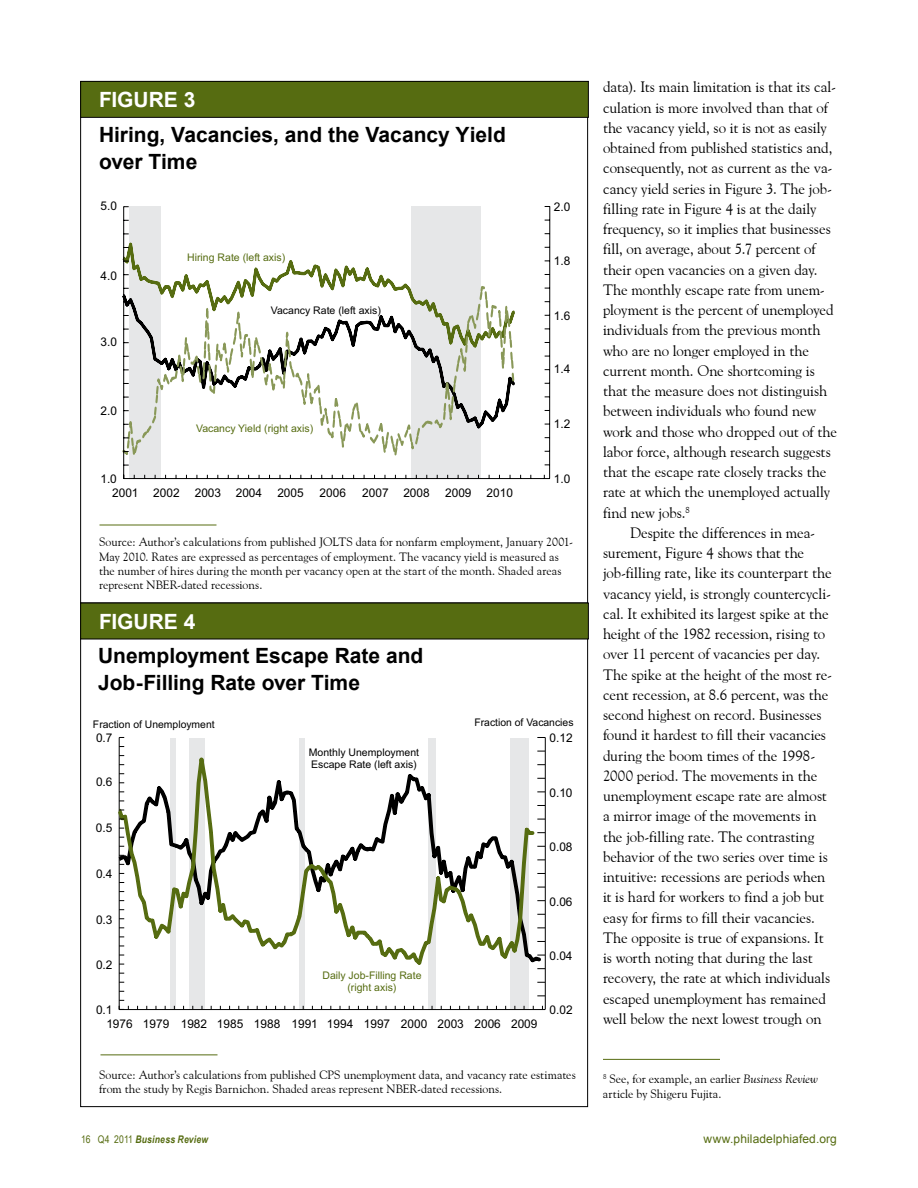
<style>
.page{position:relative;width:918px;height:1188px;background:#fff}
.page>*{position:absolute;margin:0;border:0;box-sizing:border-box;transform-origin:0 0}
.t1{font:700 21px/27px "Arial";color:#000}
.t2{font:700 21px "Arial";letter-spacing:-.005em;color:#fff}
.t3{font:15px/20.2px "Goudy Old Style BT";letter-spacing:-.005em;color:#000}
.t4{font:12px/14.4px "Goudy Old Style BT";color:#000}
.t5{font:12px/14px "Arial";color:#000}
.t6{font:12px "Arial";letter-spacing:.01em;color:#566c11}
.t7{font:10.5px/11.7px "Arial";color:#000}
.t8{font:10.5px/11.7px "Arial";color:#566c11;text-align:center}
.t9{font:italic 700 10.5px "Arial Narrow";letter-spacing:.02em;color:#566c11}
.s1{font-style:italic}
.s2{font-weight:400;font-style:normal}
</style>
<div class="page">
<div style="left:81px;top:81px;width:507px;height:36px;background:#566c11"></div>
<div style="left:80px;top:81px;width:509px;height:37px;border:1px solid #000"></div>
<div style="left:81px;top:603px;width:507px;height:36px;background:#566c11"></div>
<div style="left:80px;top:603px;width:509px;height:36px;border:1px solid #000"></div>
<hr style="left:603px;top:1059px;width:117px;height:1px;background:#566c11">
<hr style="left:99px;top:525px;width:117px;height:1px;background:#566c11">
<hr style="left:100px;top:1054px;width:118px;height:1px;background:#566c11">
<div style="left:129px;top:207px;width:31px;height:272px;background:#e6e7e8"></div>
<div style="left:411px;top:206px;width:69px;height:273px;background:#e6e7e8"></div>
<svg style="left:122px;top:228px;width:394px;height:252px"></svg>
<svg style="left:124px;top:244px;width:390px;height:102px"></svg>
<hr style="left:124px;top:478px;width:426px;height:1px;background:#000">
<hr style="left:123px;top:207px;width:1px;height:272px;background:#000">
<hr style="left:549px;top:206px;width:1px;height:272px;background:#000">
<hr style="left:119px;top:738px;width:1px;height:272px;background:#000">
<div style="left:170px;top:738px;width:6px;height:272px;background:#e6e7e8"></div>
<div style="left:189px;top:738px;width:15px;height:272px;background:#e6e7e8"></div>
<div style="left:299px;top:738px;width:6px;height:272px;background:#e6e7e8"></div>
<div style="left:429px;top:738px;width:7px;height:272px;background:#e6e7e8"></div>
<div style="left:510px;top:738px;width:19px;height:272px;background:#e6e7e8"></div>
<svg style="left:118px;top:756px;width:424px;height:219px"></svg>
<hr style="left:119px;top:1009px;width:426px;height:1px;background:#000">
<hr style="left:545px;top:737px;width:1px;height:272px;background:#000">
<svg style="left:119px;top:1000px;width:10px;height:10px"></svg>
<h1 class="t2" style="left:99px;top:86px;width:98px">FIGURE 3</h1>
<h1 class="t1" style="left:99px;top:122px;width:408px">Hiring, Vacancies, and the Vacancy Yield over Time</h1>
<p class="t5" style="left:101px;top:200px;width:18px">5.0</p>
<p class="t5" style="left:101px;top:270px;width:18px">4.0</p>
<p class="t5" style="left:101px;top:336px;width:18px">3.0</p>
<p class="t5" style="left:101px;top:405px;width:18px">2.0</p>
<p class="t8" style="left:187px;top:252px;width:100px">Hiring Rate (left axis)</p>
<p class="t7" style="left:271px;top:305px;width:112px">Vacancy Rate (left axis)</p>
<p class="t8" style="left:196px;top:423px;width:119px">Vacancy Yield (right axis)</p>
<p class="t5" style="left:554px;top:201px;width:18px">2.0</p>
<p class="t5" style="left:554px;top:255px;width:18px">1.8</p>
<p class="t5" style="left:554px;top:310px;width:18px">1.6</p>
<p class="t5" style="left:554px;top:363px;width:18px">1.4</p>
<p class="t5" style="left:554px;top:418px;width:18px">1.2</p>
<p class="t5" style="left:100px;top:473px;width:18px">1.0</p>
<p class="t5" style="left:554px;top:473px;width:18px">1.0</p>
<p class="t5" style="left:112px;top:487px;width:69px">2001 2002</p>
<p class="t5" style="left:195px;top:487px;width:69px">2003 2004</p>
<p class="t5" style="left:277px;top:487px;width:28px">2005</p>
<p class="t5" style="left:320px;top:487px;width:28px">2006</p>
<p class="t5" style="left:362px;top:487px;width:69px">2007 2008</p>
<p class="t5" style="left:445px;top:487px;width:69px">2009 2010</p>
<p class="t4" style="left:99px;top:535px;width:476px">Source: Author’s calculations from published JOLTS data for nonfarm employment, January 2001- May 2010. Rates are expressed as percentages of employment. The vacancy yield is measured as the number of hires during the month per vacancy open at the start of the month. Shaded areas represent NBER-dated recessions.</p>
<h1 class="t2" style="left:99px;top:607px;width:98px">FIGURE 4</h1>
<h1 class="t1" style="left:98px;top:643px;width:327px">Unemployment Escape Rate and<br>Job-Filling Rate over Time</h1>
<p class="t7" style="left:93px;top:720px;width:123px">Fraction of Unemployment</p>
<p class="t7" style="left:475px;top:717px;width:101px">Fraction of Vacancies</p>
<p class="t5" style="left:96px;top:732px;width:18px">0.7</p>
<p class="t5" style="left:550px;top:732px;width:25px">0.12</p>
<p class="t5" style="left:96px;top:776px;width:18px">0.6</p>
<p class="t5" style="left:96px;top:822px;width:18px">0.5</p>
<p class="t5" style="left:96px;top:868px;width:18px">0.4</p>
<p class="t5" style="left:96px;top:914px;width:18px">0.3</p>
<p class="t7" style="left:309px;top:748px;width:112px">Monthly Unemployment<br>Escape Rate (left axis)</p>
<p class="t5" style="left:96px;top:959px;width:18px">0.2</p>
<p class="t5" style="left:106px;top:1004px;width:433px;text-indent:-10px">0.1<br>1976 1979 1982 1985 1988 1991 1994 1997 2000 2003 2006 2009</p>
<p class="t8" style="left:322px;top:971px;width:101px">Daily Job-Filling Rate (right axis)</p>
<p class="t5" style="left:549px;top:786px;width:25px">0.10</p>
<p class="t5" style="left:549px;top:841px;width:25px">0.08</p>
<p class="t5" style="left:549px;top:896px;width:25px">0.06</p>
<p class="t5" style="left:550px;top:950px;width:25px">0.04</p>
<p class="t5" style="left:550px;top:1004px;width:25px">0.02</p>
<p class="t4" style="left:99px;top:1067px;width:478px">Source: Author’s calculations from published CPS unemployment data, and vacancy rate estimates from the study by Regis Barnichon. Shaded areas represent NBER-dated recessions.</p>
<p class="t3" style="left:603px;top:77px;width:236px">data). Its main limitation is that its cal&shy;culation is more involved than that of the vacancy yield, so it is not as easily obtained from published statistics and, consequently, not as current as the va&shy;cancy yield series in Figure 3. The job&shy;filling rate in Figure 4 is at the daily frequency, so it implies that businesses fill, on average, about 5.7 percent of their open vacancies on a given day.<br>The monthly escape rate from unem&shy;ployment is the percent of unemployed individuals from the previous month who are no longer employed in the current month. One shortcoming is that the measure does not distinguish between individuals who found new work and those who dropped out of the labor force, although research suggests that the escape rate closely tracks the rate at which the unemployed actually find new jobs.<sup>8</sup></p>
<p class="t3" style="left:603px;top:522px;width:231px;text-indent:27px">Despite the differences in mea&shy;surement, Figure 4 shows that the job-filling rate, like its counterpart the vacancy yield, is strongly countercycli&shy;cal. It exhibited its largest spike at the height of the 1982 recession, rising to over 11 percent of vacancies per day.<br>The spike at the height of the most re&shy;cent recession, at 8.6 percent, was the second highest on record. Businesses found it hardest to fill their vacancies during the boom times of the 1998- 2000 period. The movements in the unemployment escape rate are almost a mirror image of the movements in the job-filling rate. The contrasting behavior of the two series over time is intuitive: recessions are periods when it is hard for workers to find a job but easy for firms to fill their vacancies.<br>The opposite is true of expansions. It is worth noting that during the last recovery, the rate at which individuals escaped unemployment has remained well below the next lowest trough on</p>
<p class="t4" style="left:603px;top:1072px;width:217px"><sup>8</sup> See, for example, an earlier <span class="s1">Business Review </span>article by Shigeru Fujita.</p>
<p class="t9" style="left:81px;top:1131px;width:129px"><span class="s2">16 Q4 2011</span> Business Review</p>
<p class="t6" style="left:703px;top:1131px;width:135px">www.philadelphiafed.org</p>
</div>
